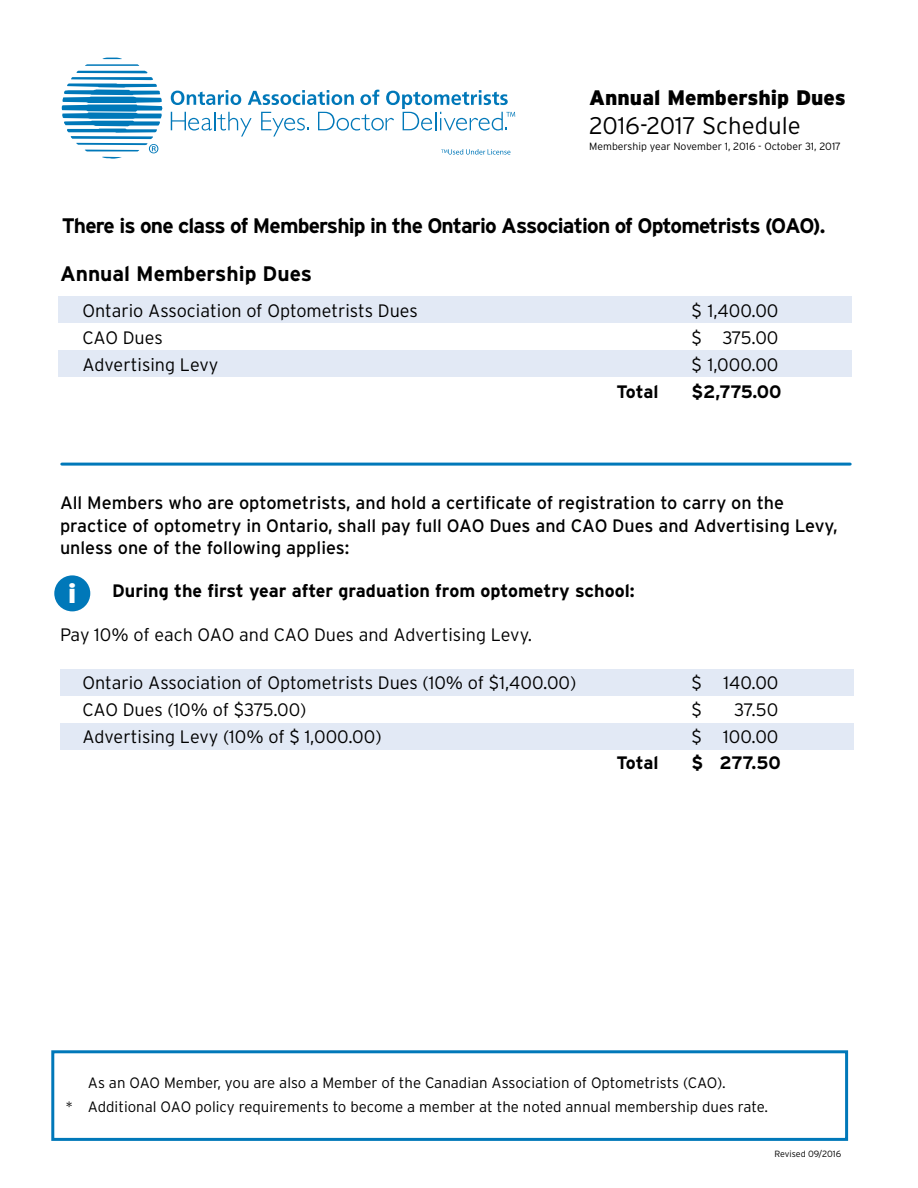
<style>
.page{position:relative;width:918px;height:1188px;background:#fff}
.page>*{position:absolute;margin:0;border:0;box-sizing:border-box;transform-origin:0 0}
.t1{font:900 27px "Interstate";color:#fff}
.t2{font:300 24px "Interstate";color:#000}
.t3{font:700 21px "Interstate";letter-spacing:-.04em;color:#000}
.t4{font:700 21px "Interstate";color:#000}
.t5{font:900 21px "Interstate";color:#000}
.t6{font:300 18px "Interstate";color:#000}
.t7{font:18px/22.5px "Interstate";color:#000}
.t8{font:700 18px "Interstate";color:#000}
.t9{font:300 15px/24px "Interstate";color:#000}
.t10{font:300 10.5px "Interstate";color:#000}
.t11{font:300 9px "Interstate";color:#000}
</style>
<div class="page">
<div style="left:60px;top:669px;width:794px;height:27px;background:#e2e9f5"></div>
<div style="left:60px;top:723px;width:794px;height:27px;background:#e2e9f5"></div>
<div style="left:58px;top:296px;width:794px;height:27px;background:#e2e9f5"></div>
<div style="left:58px;top:350px;width:794px;height:27px;background:#e2e9f5"></div>
<div style="left:54px;top:575px;width:36px;height:36px;background:#0078b9;border-radius:50%"></div>
<svg style="left:171px;top:90px;width:344px;height:47px"></svg>
<svg style="left:441px;top:149px;width:70px;height:6px"></svg>
<svg style="left:62px;top:58px;width:100px;height:101px"></svg>
<hr style="left:62px;top:463px;width:788px;height:3px;background:#0078b9">
<div style="left:51px;top:1050px;width:797px;height:91px;border:3px solid #0078b9"></div>
<p class="t5" style="left:589px;top:86px;width:258px">Annual Membership Dues</p>
<h2 class="t2" style="left:589px;top:112px;width:213px">2016-2017 Schedule</h2>
<p class="t10" style="left:589px;top:141px;width:253px">Membership year November 1, 2016 - October 31, 2017</p>
<p class="t3" style="left:62px;top:214px;width:765px">There is one class of Membership in the Ontario Association of Optometrists (OAO).</p>
<p class="t4" style="left:60px;top:262px;width:254px">Annual Membership Dues</p>
<p class="t6" style="left:82px;top:300px;width:337px">Ontario Association of Optometrists Dues</p>
<p class="t6" style="left:692px;top:300px;width:88px">$ 1,400.00</p>
<p class="t6" style="left:82px;top:327px;width:82px">CAO Dues</p>
<p class="t6" style="left:692px;top:327px;width:88px">$ 375.00</p>
<p class="t6" style="left:82px;top:354px;width:137px">Advertising Levy</p>
<p class="t6" style="left:692px;top:354px;width:88px">$ 1,000.00</p>
<p class="t8" style="left:617px;top:381px;width:43px">Total</p>
<p class="t8" style="left:692px;top:381px;width:92px">$2,775.00</p>
<p class="t7" style="left:60px;top:492px;width:779px">All Members who are optometrists, and hold a certificate of registration to carry on the practice of optometry in Ontario, shall pay full OAO Dues and CAO Dues and Advertising Levy, unless one of the following applies:</p>
<p class="t8" style="left:112px;top:581px;width:524px">During the first year after graduation from optometry school:</p>
<p class="t6" style="left:60px;top:624px;width:474px">Pay 10% of each OAO and CAO Dues and Advertising Levy.</p>
<p class="t6" style="left:82px;top:673px;width:495px">Ontario Association of Optometrists Dues (10% of $1,400.00)</p>
<p class="t6" style="left:691px;top:673px;width:88px">$ 140.00</p>
<p class="t6" style="left:82px;top:700px;width:226px">CAO Dues (10% of $375.00)</p>
<p class="t6" style="left:692px;top:700px;width:12px">$</p>
<p class="t6" style="left:734px;top:700px;width:46px">37.50</p>
<p class="t6" style="left:82px;top:727px;width:301px">Advertising Levy (10% of $ 1,000.00)</p>
<p class="t6" style="left:692px;top:727px;width:88px">$ 100.00</p>
<p class="t8" style="left:617px;top:752px;width:43px">Total</p>
<p class="t8" style="left:692px;top:752px;width:91px">$ 277.50</p>
<h1 class="t1" style="left:68px;top:578px;width:10px">i</h1>
<p class="t9" style="left:65px;top:1071px;width:704px;text-indent:22px">As an OAO Member, you are also a Member of the Canadian Association of Optometrists (CAO).<br>* Additional OAO policy requirements to become a member at the noted annual membership dues rate.</p>
<p class="t11" style="left:774px;top:1149px;width:68px">Revised 09/2016</p>
</div>
